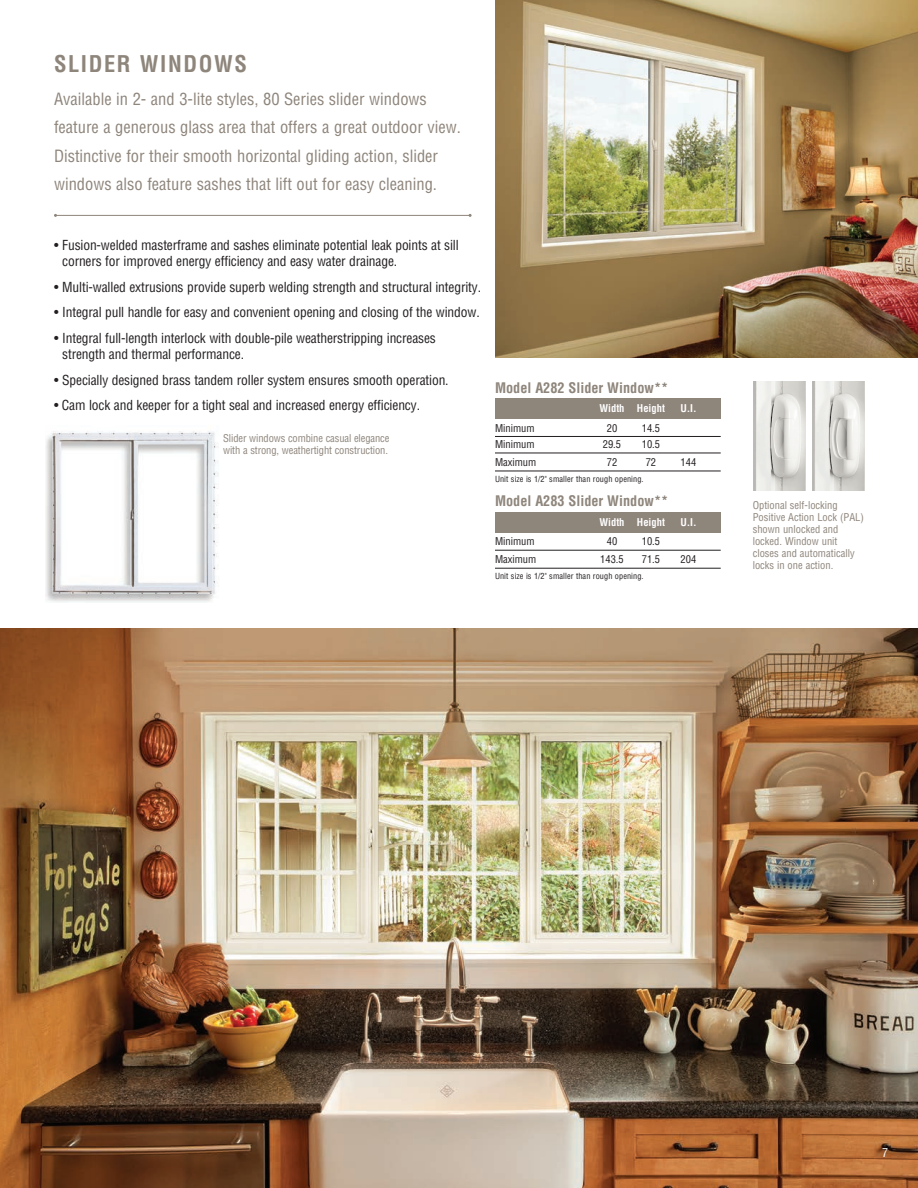
<style>
.page{position:relative;width:918px;height:1188px;background:#fff}
.page>*{position:absolute;margin:0;border:0;box-sizing:border-box;transform-origin:0 0}
.Subhead{font:700 condensed 22.5px "Helvetica";letter-spacing:.07em;color:#8e857b}
.Subhead-2{font:condensed 16.5px/28.5px "Helvetica";color:#8e857b}
.t1{font:700 condensed 14.25px "Helvetica";color:#8e857b}
.t2{font:condensed 13.5px/16.5px "Helvetica";letter-spacing:-.01em;color:#231f20}
.Subhead-3{font:condensed 12px "Helvetica";color:#fff}
.t3{font:condensed 10.5px/12px "Helvetica";color:#8e857b}
.t4{font:condensed 10.5px "Helvetica";color:#231f20}
.t5{font:700 condensed 10.5px "Helvetica";color:#fff}
.t6{font:condensed 8.25px "Helvetica";letter-spacing:.01em;color:#231f20}
</style>
<div class="page">
<img style="left:495px;top:0;width:423px;height:358px">
<img style="left:0;top:628px;width:918px;height:560px">
<hr style="left:55px;top:215px;width:415px;height:1px;background:#8e857b">
<img style="left:753px;top:382px;width:53px;height:109px">
<img style="left:812px;top:382px;width:53px;height:109px">
<div style="left:495px;top:399px;width:226px;height:20px;background:#8e857b"></div>
<hr style="left:495px;top:436px;width:226px;height:1px;background:#231f20">
<hr style="left:495px;top:453px;width:226px;height:1px;background:#231f20">
<hr style="left:495px;top:471px;width:226px;height:1px;background:#231f20">
<div style="left:495px;top:513px;width:226px;height:20px;background:#8e857b"></div>
<hr style="left:495px;top:550px;width:226px;height:1px;background:#231f20">
<hr style="left:495px;top:568px;width:226px;height:1px;background:#231f20">
<img style="left:46px;top:431px;width:173px;height:171px">
<p class="Subhead" style="left:54px;top:50px;width:194px">SLIDER WINDOWS</p>
<p class="Subhead-2" style="left:54px;top:84px;width:408px">Available in 2- and 3-lite styles, 80 Series slider windows feature a generous glass area that offers a great outdoor view.<br>Distinctive for their smooth horizontal gliding action, slider windows also feature sashes that lift out for easy cleaning.</p>
<p class="t2" style="left:62px;top:236px;width:398px;text-indent:-8px">• Fusion-welded masterframe and sashes eliminate potential leak points at sill corners for improved energy efficiency and easy water drainage.</p>
<p class="t2" style="left:54px;top:278px;width:429px">• Multi-walled extrusions provide superb welding strength and structural integrity.</p>
<p class="t2" style="left:54px;top:304px;width:427px">• Integral pull handle for easy and convenient opening and closing of the window.</p>
<p class="t2" style="left:62px;top:329px;width:375px;text-indent:-8px">• Integral full-length interlock with double-pile weatherstripping increases strength and thermal performance.</p>
<p class="t2" style="left:54px;top:371px;width:396px">• Specially designed brass tandem roller system ensures smooth operation.</p>
<p class="t2" style="left:54px;top:397px;width:368px">• Cam lock and keeper for a tight seal and increased energy efficiency.</p>
<p class="t3" style="left:223px;top:432px;width:168px">Slider windows combine casual elegance with a strong, weathertight construction.</p>
<p class="t1" style="left:495px;top:379px;width:175px">Model A282 Slider Window**</p>
<p class="t5" style="left:599px;top:402px;width:67px">Width Height</p>
<p class="t5" style="left:680px;top:402px;width:18px">U.I.</p>
<p class="t4" style="left:495px;top:421px;width:41px">Minimum</p>
<p class="t4" style="left:607px;top:421px;width:12px">20</p>
<p class="t4" style="left:642px;top:421px;width:20px">14.5</p>
<p class="t4" style="left:495px;top:438px;width:41px">Minimum</p>
<p class="t4" style="left:603px;top:438px;width:20px">29.5</p>
<p class="t4" style="left:642px;top:438px;width:20px">10.5</p>
<p class="t4" style="left:495px;top:456px;width:43px">Maximum</p>
<p class="t4" style="left:607px;top:456px;width:12px">72</p>
<p class="t4" style="left:646px;top:456px;width:12px">72</p>
<p class="t4" style="left:681px;top:456px;width:17px">144</p>
<p class="t6" style="left:495px;top:474px;width:150px">Unit size is 1/2" smaller than rough opening.</p>
<p class="t1" style="left:495px;top:492px;width:175px">Model A283 Slider Window**</p>
<p class="t5" style="left:599px;top:516px;width:67px">Width Height</p>
<p class="t5" style="left:680px;top:516px;width:18px">U.I.</p>
<p class="t4" style="left:495px;top:535px;width:41px">Minimum</p>
<p class="t4" style="left:607px;top:535px;width:12px">40</p>
<p class="t4" style="left:642px;top:535px;width:20px">10.5</p>
<p class="t4" style="left:495px;top:553px;width:43px">Maximum</p>
<p class="t4" style="left:600px;top:553px;width:25px">143.5</p>
<p class="t4" style="left:642px;top:553px;width:20px">71.5</p>
<p class="t4" style="left:681px;top:553px;width:17px">204</p>
<p class="t6" style="left:495px;top:571px;width:150px">Unit size is 1/2" smaller than rough opening.</p>
<p class="t3" style="left:753px;top:499px;width:113px">Optional self-locking<br>Positive Action Lock (PAL) shown unlocked and locked. Window unit closes and automatically locks in one action.</p>
<p class="Subhead-3" style="left:882px;top:1145px;width:7px">7</p>
</div>
